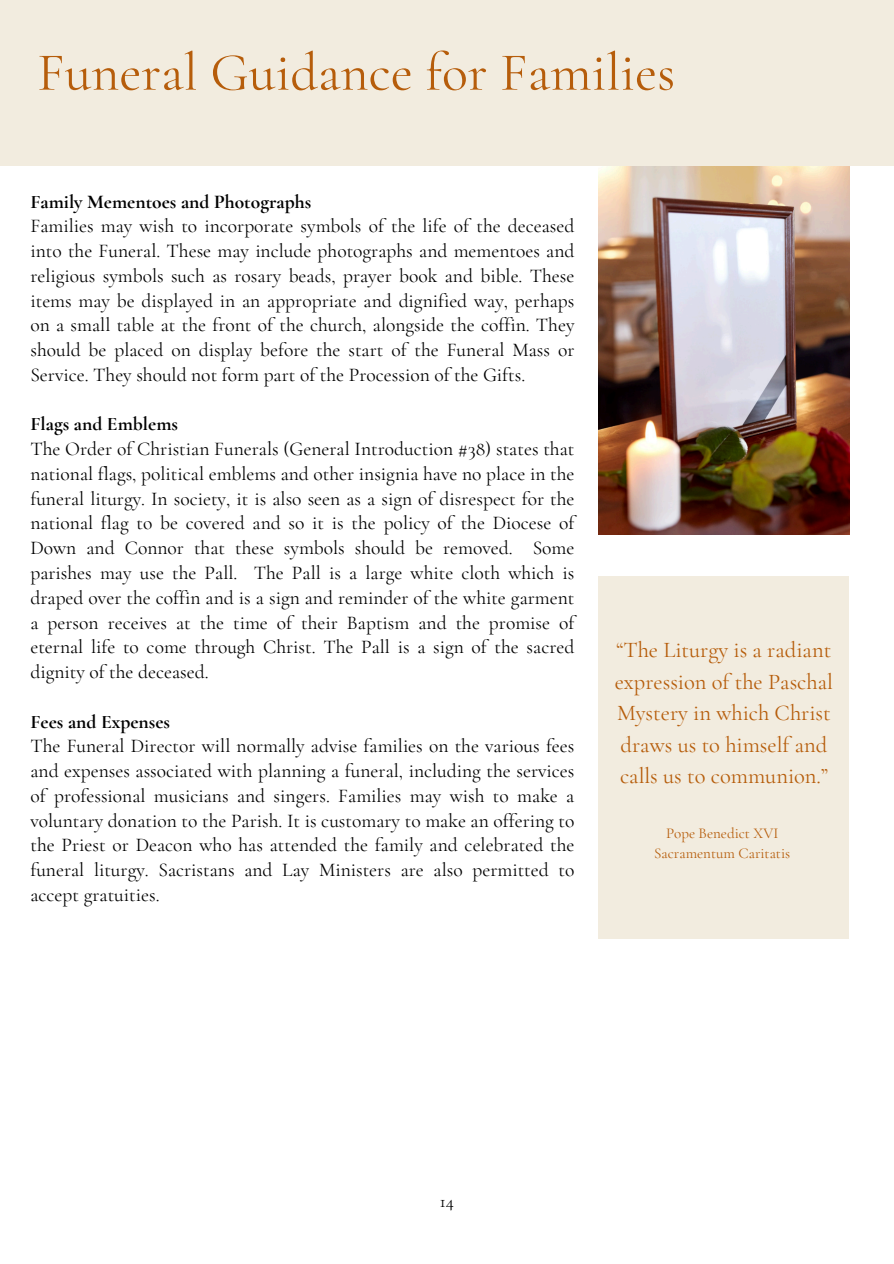
<style>
.page{position:relative;width:894px;height:1264px;background:#fff}
.page>*{position:absolute;margin:0;border:0;box-sizing:border-box;transform-origin:0 0}
.t1{font:54px "Cormorant Garamond";color:#b65d0b}
.t2{font:22.5px/31.5px "Cormorant Garamond";color:#b65d0b}
.t3{font:19.5px/24.8px "Cormorant Garamond";color:#000}
.t4{font:18px "Cormorant Garamond";color:#000}
.t5{font:15px "Cormorant Garamond";color:#b65d0b}
.s1{font-weight:700}
</style>
<div class="page">
<div style="left:0;top:0;width:893px;height:166px;background:#f2ecdf"></div>
<img style="left:598px;top:166px;width:251px;height:368px">
<div style="left:598px;top:576px;width:251px;height:362px;background:#f2ecdf"></div>
<h2 class="t1" style="left:37px;top:40px;width:639px">Funeral Guidance for Families</h2>
<h3 class="t3" style="left:30px;top:189px;width:545px"><span class="s1">Family Mementoes and Photographs<br></span>Families may wish to incorporate symbols of the life of the deceased into the Funeral. These may include photographs and mementoes and religious symbols such as rosary beads, prayer book and bible. These items may be displayed in an appropriate and dignified way, perhaps on a small table at the front of the church, alongside the coffin. They should be placed on display before the start of the Funeral Mass or Service. They should not form part of the Procession of the Gifts.</h3>
<h3 class="t3" style="left:30px;top:412px;width:545px"><span class="s1">Flags and Emblems<br></span>The Order of Christian Funerals (General Introduction #38) states that national flags, political emblems and other insignia have no place in the funeral liturgy. In society, it is also seen as a sign of disrespect for the national flag to be covered and so it is the policy of the Diocese of Down and Connor that these symbols should be removed. Some parishes may use the Pall. The Pall is a large white cloth which is draped over the coffin and is a sign and reminder of the white garment a person receives at the time of their Baptism and the promise of eternal life to come through Christ. The Pall is a sign of the sacred dignity of the deceased.</h3>
<h3 class="t3" style="left:30px;top:709px;width:545px"><span class="s1">Fees and Expenses<br></span>The Funeral Director will normally advise families on the various fees and expenses associated with planning a funeral, including the services of professional musicians and singers. Families may wish to make a voluntary donation to the Parish. It is customary to make an offering to the Priest or Deacon who has attended the family and celebrated the funeral liturgy. Sacristans and Lay Ministers are also permitted to accept gratuities.</h3>
<p class="t2" style="left:614px;top:634px;width:220px">“The Liturgy is a radiant expression of the Paschal<br>Mystery in which Christ draws us to himself and calls us to communion.”</p>
<p class="t5" style="left:665px;top:824px;width:114px">Pope Benedict XVI</p>
<p class="t5" style="left:654px;top:844px;width:137px">Sacramentum Caritatis</p>
<h1 class="t4" style="left:439px;top:1190px;width:16px">14</h1>
</div>
